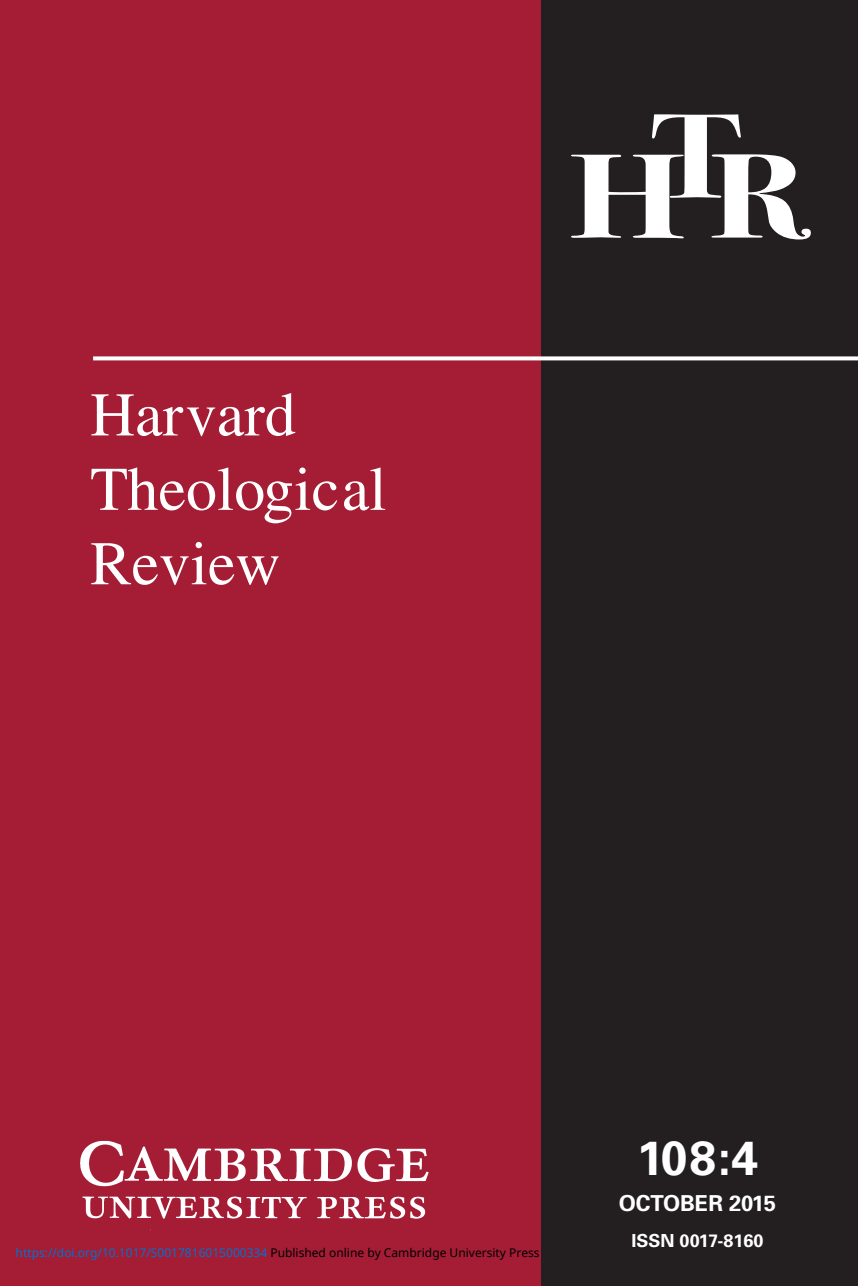
<style>
.page{position:relative;width:858px;height:1286px;background:#fff}
.page>*{position:absolute;margin:0;border:0;box-sizing:border-box;transform-origin:0 0}
.t1{font:700 48px "Univers";color:#fff}
.t2{font:700 22px "Univers";color:#fff}
.t3{font:700 18px "Univers";color:#fff}
.t4{font:12px "Noto Sans";color:#0172cf}
.s1{color:#000}
</style>
<div class="page">
<div style="left:541px;top:0;width:317px;height:1286px;background:#231f20"></div>
<div style="left:0;top:0;width:541px;height:1286px;background:#a41d35"></div>
<svg style="left:93px;top:356px;width:765px;height:4px;fill:#fff"></svg>
<svg style="left:91px;top:542px;width:187px;height:43px"></svg>
<svg style="left:91px;top:467px;width:294px;height:56px"></svg>
<svg style="left:91px;top:393px;width:204px;height:43px"></svg>
<svg style="left:571px;top:114px;width:240px;height:125px"></svg>
<img style="left:80px;top:1140px;width:349px;height:91px">
<p class="t4" style="left:16px;top:1244px;width:525px">https://doi.org/10.1017/S0017816015000334 <span class="s1">Published online by Cambridge University Press</span></p>
<h1 class="t1" style="left:637px;top:1140px;width:123px">108:4</h1>
<h2 class="t2" style="left:619px;top:1195px;width:159px">OCTOBER 2015</h2>
<h3 class="t3" style="left:631px;top:1234px;width:133px">ISSN 0017-8160</h3>
</div>
